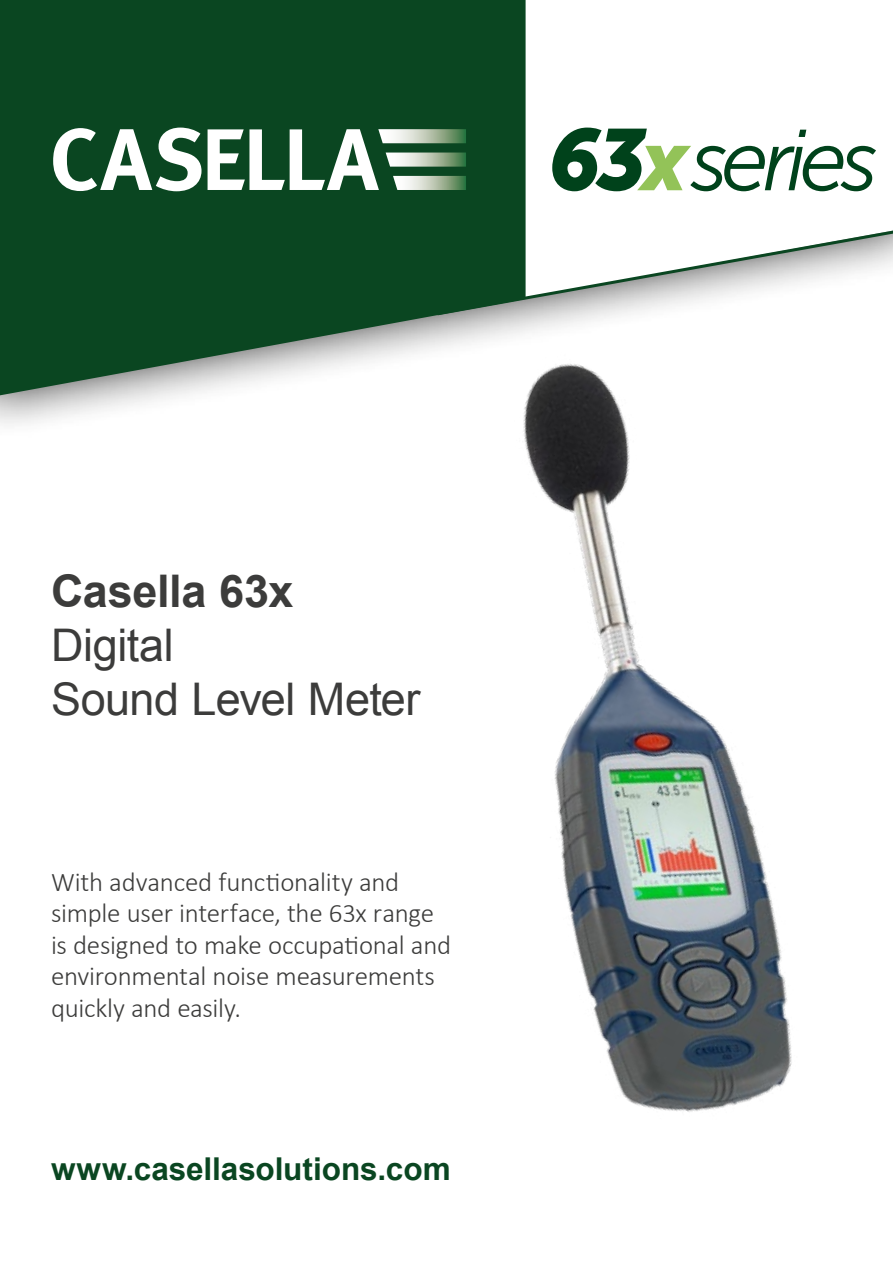
<style>
.page{position:relative;width:893px;height:1263px;background:#fff}
.page>*{position:absolute;margin:0;border:0;box-sizing:border-box;transform-origin:0 0}
.t1{font:45px/54px "Arial";letter-spacing:-.01em;color:#3c3c3b}
.t2{font:700 45px "Arial";letter-spacing:-.01em;color:#3c3c3b}
.t3{font:700 31.5px "Arial";color:#0a4621}
.t4{font:300 27px/31.5px "Calibri";letter-spacing:-.01em;color:#3c3c3b}
</style>
<div class="page">
<div style="left:0;top:0;width:893px;height:440px;background:#000;opacity:.84"></div>
<svg style="left:0;top:0;width:893px;height:397px"></svg>
<svg style="left:526px;top:225px;width:367px;height:92px"></svg>
<div style="left:0;top:0;width:526px;height:395px;background:#0a4621"></div>
<svg style="left:53px;top:128px;width:148px;height:63px"></svg>
<svg style="left:208px;top:129px;width:258px;height:61px"></svg>
<svg style="left:552px;top:128px;width:324px;height:63px"></svg>
<img style="left:210px;top:332px;width:683px;height:780px">
<h1 class="t2" style="left:51px;top:561px;width:244px">Casella 63x</h1>
<h1 class="t1" style="left:51px;top:618px;width:371px">Digital<br>Sound Level Meter</h1>
<p class="t4" style="left:51px;top:865px;width:402px">With advanced functionality and simple user interface, the 63x range is designed to make occupational and environmental noise measurements quickly and easily.</p>
<p class="t3" style="left:51px;top:1148px;width:401px">www.casellasolutions.com</p>
</div>
